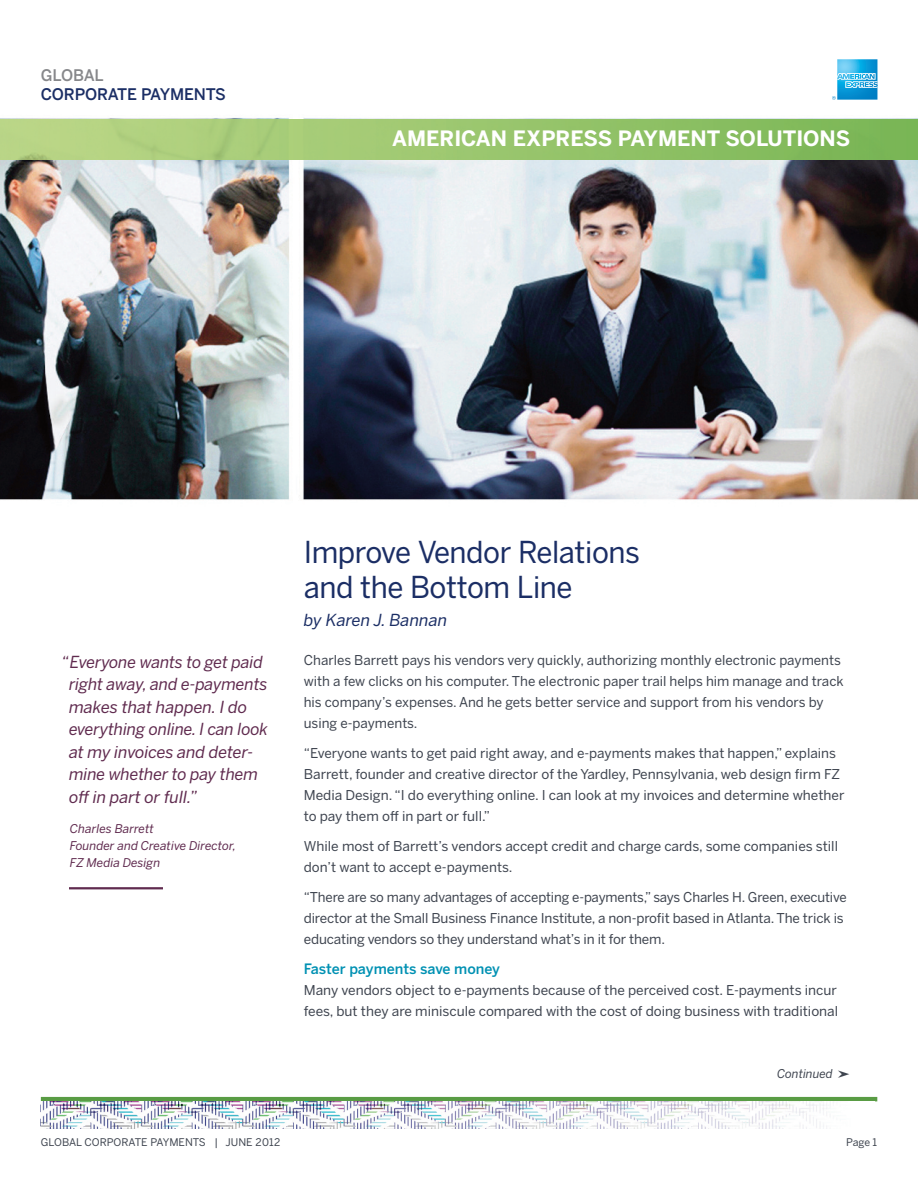
<style>
.page{position:relative;width:918px;height:1188px;background:#fff}
.page>*{position:absolute;margin:0;border:0;box-sizing:border-box;transform-origin:0 0}
.t1{font:30px/34.5px "Benton Sans";letter-spacing:-.015em;color:#1b2e65}
.t2{font:700 21px "Benton Sans";color:#fff}
.t3{font:italic 16.5px/22.5px "Benton Sans";letter-spacing:-.01em;color:#602b4f}
.t4{font:italic 16.5px "Benton Sans";color:#1b2e65}
.t5{font:500 15.9px "Benton Sans";letter-spacing:-.01em;color:#1b2e65}
.t6{font:500 15.9px "Benton Sans";letter-spacing:-.01em;color:#87888b}
.t7{font:500 14.25px "Benton Sans";letter-spacing:-.005em;color:#0091b3}
.t8{font:13.5px/21px "Benton Sans";color:#3e444f}
.t9{font:italic 12px/17.2px "Benton Sans";color:#602b4f}
.t10{font:italic 12px "Benton Sans";color:#3e444f}
.t11{font:10.5px "Benton Sans";color:#3e444f}
.s1{font-family:"MS Gothic";font-style:normal;font-size:13.5px}
</style>
<div class="page">
<img style="left:0;top:59px;width:918px;height:1068px">
<div style="left:823px;top:52px;width:54px;height:50px;background:#fff"></div>
<svg style="left:832px;top:59px;width:45px;height:41px;background:#55b8e4"></svg>
<img style="left:0;top:119px;width:918px;height:41px">
<hr style="left:41px;top:1097px;width:836px;height:4px;background:#599c44">
<img style="left:41px;top:1101px;width:833px;height:28px">
<hr style="left:69px;top:887px;width:94px;height:2px;background:#602b4f">
<p class="t6" style="left:41px;top:69px;width:64px">GLOBAL</p>
<p class="t5" style="left:41px;top:88px;width:187px">CORPORATE PAYMENTS</p>
<h2 class="t2" style="left:392px;top:131px;width:460px">AMERICAN EXPRESS PAYMENT SOLUTIONS</h2>
<p class="t3" style="left:69px;top:652px;width:201px;text-indent:-8px">“Everyone wants to get paid right away, and e-payments makes that happen. I do everything online. I can look at my invoices and deter&shy;mine whether to pay them off in part or full.”</p>
<p class="t9" style="left:70px;top:821px;width:168px">Charles Barrett<br>Founder and Creative Director,<br>FZ Media Design</p>
<h1 class="t1" style="left:304px;top:538px;width:338px">Improve Vendor Relations and the Bottom Line</h1>
<p class="t4" style="left:304px;top:614px;width:145px">by Karen J. Bannan</p>
<p class="t8" style="left:304px;top:651px;width:541px">Charles Barrett pays his vendors very quickly, authorizing monthly electronic payments with a few clicks on his computer. The electronic paper trail helps him manage and track his company’s expenses. And he gets better service and support from his vendors by using e-payments.</p>
<p class="t8" style="left:304px;top:744px;width:542px">“Everyone wants to get paid right away, and e-payments makes that happen,” explains Barrett, founder and creative director of the Yardley, Pennsylvania, web design firm FZ Media Design. “I do everything online. I can look at my invoices and determine whether to pay them off in part or full.”</p>
<p class="t8" style="left:304px;top:837px;width:536px">While most of Barrett’s vendors accept credit and charge cards, some companies still don’t want to accept e-payments.</p>
<p class="t8" style="left:304px;top:888px;width:545px">“There are so many advantages of accepting e-payments,” says Charles H. Green, executive director at the Small Business Finance Institute, a non-profit based in Atlanta. The trick is educating vendors so they understand what’s in it for them.</p>
<p class="t7" style="left:304px;top:964px;width:198px">Faster payments save money</p>
<p class="t8" style="left:304px;top:981px;width:536px">Many vendors object to e-payments because of the perceived cost. E-payments incur fees, but they are miniscule compared with the cost of doing business with traditional</p>
<p class="t10" style="left:777px;top:1070px;width:75px">Continued <span class="s1">➤</span></p>
<p class="t11" style="left:41px;top:1138px;width:241px">GLOBAL CORPORATE PAYMENTS | JUNE 2012</p>
<p class="t11" style="left:846px;top:1138px;width:32px">Page 1</p>
</div>
